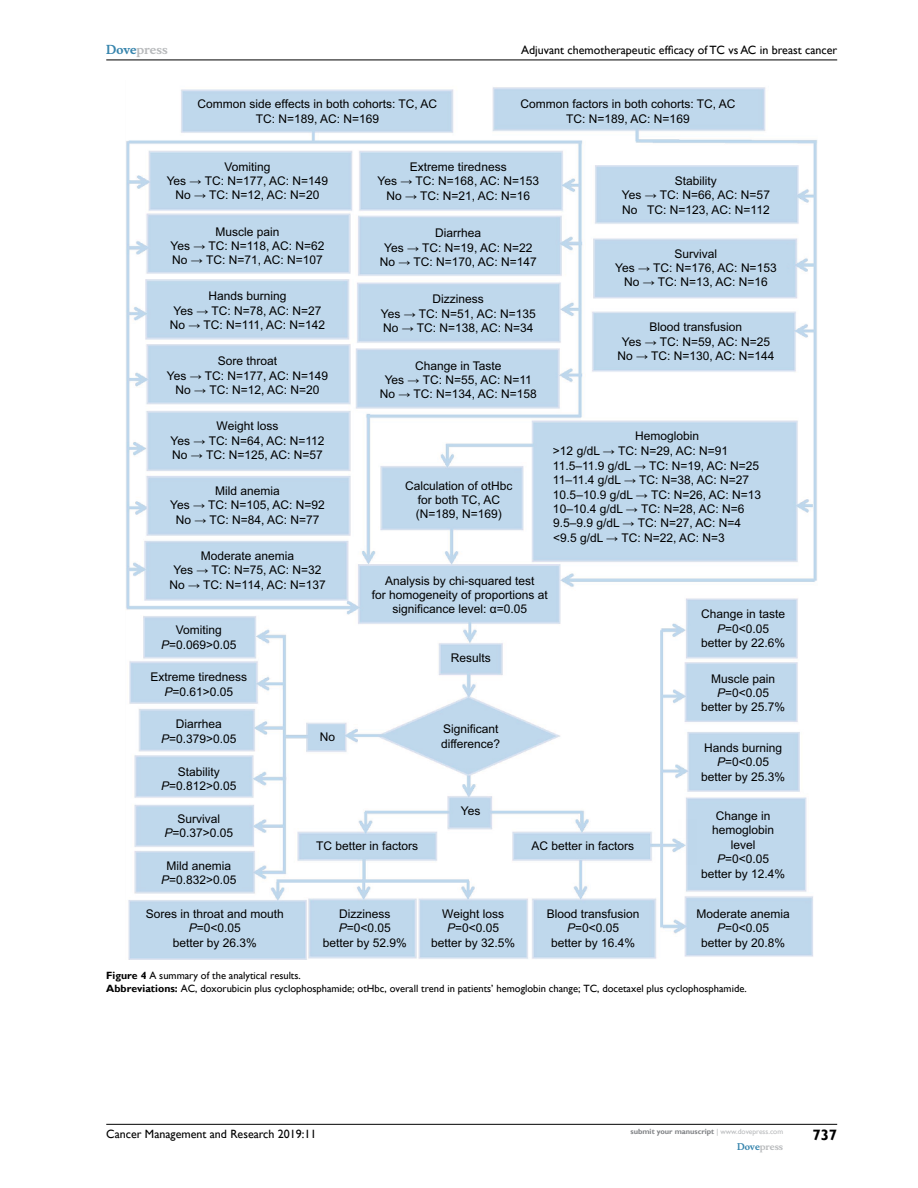
<style>
.page{position:relative;width:918px;height:1188px;background:#fff}
.page>*{position:absolute;margin:0;border:0;box-sizing:border-box;transform-origin:0 0}
.t1{font:700 15px "Gill Sans";color:#000}
.t2{font:12px/14.4px "Arial";color:#000;text-align:center}
.t3{font:12px "Gill Sans";color:#000}
.t4{font:700 12px "Musee";color:#b8babc}
.t5{font:10.5px/13.5px "Gill Sans";color:#000}
.t6{font:700 9px "Musee";color:#b8babc}
.t7{font:700 7.5px "Gill Sans";color:#808285}
.s1{color:#3785ad}
.s2{font-style:italic}
.s3{font-weight:700}
.s4{font-weight:400;color:#b8babc}
</style>
<div class="page">
<hr style="left:106px;top:1124px;width:731px;height:1px;background:#000">
<hr style="left:106px;top:60px;width:731px;height:1px;background:#000">
<img style="left:126px;top:87px;width:692px;height:872px">
<p class="t4" style="left:106px;top:43px;width:63px"><span class="s1">Dove</span>press</p>
<p class="t3" style="left:521px;top:43px;width:318px">Adjuvant chemotherapeutic efficacy of TC vs AC in breast cancer</p>
<p class="t2" style="left:198px;top:97px;width:241px">Common side effects in both cohorts: TC, AC<br>TC: N=189, AC: N=169</p>
<p class="t2" style="left:520px;top:97px;width:217px">Common factors in both cohorts: TC, AC<br>TC: N=189, AC: N=169</p>
<p class="t2" style="left:167px;top:159px;width:163px">Vomiting<br>Yes → TC: N=177, AC: N=149<br>No → TC: N=12, AC: N=20</p>
<p class="t2" style="left:378px;top:160px;width:163px">Extreme tiredness<br>Yes → TC: N=168, AC: N=153<br>No → TC: N=21, AC: N=16</p>
<p class="t2" style="left:380px;top:226px;width:159px">Diarrhea<br>Yes → TC: N=19, AC: N=22<br>No → TC: N=170, AC: N=147</p>
<p class="t2" style="left:381px;top:292px;width:156px">Dizziness<br>Yes → TC: N=51, AC: N=135<br>No → TC: N=138, AC: N=34</p>
<p class="t2" style="left:380px;top:358px;width:159px">Change in Taste<br>Yes → TC: N=55, AC: N=11<br>No → TC: N=134, AC: N=158</p>
<p class="t2" style="left:622px;top:173px;width:150px">Stability<br>Yes → TC: N=66, AC: N=57<br>No TC: N=123, AC: N=112</p>
<p class="t2" style="left:615px;top:246px;width:163px">Survival<br>Yes → TC: N=176, AC: N=153<br>No → TC: N=13, AC: N=16</p>
<p class="t2" style="left:617px;top:320px;width:159px">Blood transfusion<br>Yes → TC: N=59, AC: N=25<br>No → TC: N=130, AC: N=144</p>
<p class="t2" style="left:171px;top:224px;width:155px">Muscle pain<br>Yes → TC: N=118, AC: N=62<br>No → TC: N=71, AC: N=107</p>
<p class="t2" style="left:170px;top:289px;width:157px">Hands burning<br>Yes → TC: N=78, AC: N=27<br>No → TC: N=111, AC: N=142</p>
<p class="t2" style="left:167px;top:354px;width:163px">Sore throat<br>Yes → TC: N=177, AC: N=149<br>No → TC: N=12, AC: N=20</p>
<p class="t2" style="left:171px;top:419px;width:155px">Weight loss<br>Yes → TC: N=64, AC: N=112<br>No → TC: N=125, AC: N=57</p>
<p class="t2" style="left:170px;top:484px;width:156px">Mild anemia<br>Yes → TC: N=105, AC: N=92<br>No → TC: N=84, AC: N=77</p>
<p class="t2" style="left:169px;top:548px;width:158px">Moderate anemia<br>Yes → TC: N=75, AC: N=32<br>No → TC: N=114, AC: N=137</p>
<p class="t2" style="left:635px;top:429px;width:66px">Hemoglobin</p>
<p class="t2" style="left:553px;top:444px;width:210px;text-align:left">&gt;12 g/dL → TC: N=29, AC: N=91<br>11.5–11.9 g/dL → TC: N=19, AC: N=25<br>11–11.4 g/dL → TC: N=38, AC: N=27<br>10.5–10.9 g/dL → TC: N=26, AC: N=13<br>10–10.4 g/dL → TC: N=28, AC: N=6<br>9.5–9.9 g/dL → TC: N=27, AC: N=4 &lt;9.5 g/dL → TC: N=22, AC: N=3</p>
<p class="t2" style="left:405px;top:478px;width:109px">Calculation of otHbc for both TC, AC (N=189, N=169)</p>
<p class="t2" style="left:372px;top:573px;width:178px">Analysis by chi-squared test<br>for homogeneity of proportions at significance level: α=0.05</p>
<p class="t2" style="left:451px;top:651px;width:42px">Results</p>
<p class="t2" style="left:701px;top:607px;width:86px">Change in taste<br><span class="s2">P</span>=0&lt;0.05 better by 22.6%</p>
<p class="t2" style="left:701px;top:671px;width:86px">Muscle pain<br><span class="s2">P</span>=0&lt;0.05 better by 25.7%</p>
<p class="t2" style="left:701px;top:740px;width:86px">Hands burning<br><span class="s2">P</span>=0&lt;0.05 better by 25.3%</p>
<p class="t2" style="left:701px;top:808px;width:86px">Change in hemoglobin level<br><span class="s2">P</span>=0&lt;0.05 better by 12.4%</p>
<p class="t2" style="left:696px;top:906px;width:95px">Moderate anemia<br><span class="s2">P</span>=0&lt;0.05<br>better by 20.8%</p>
<p class="t2" style="left:161px;top:623px;width:77px">Vomiting<br><span class="s2">P</span>=0.069&gt;0.05</p>
<p class="t2" style="left:151px;top:670px;width:98px">Extreme tiredness<br><span class="s2">P</span>=0.61&gt;0.05</p>
<p class="t2" style="left:161px;top:717px;width:77px">Diarrhea<br><span class="s2">P</span>=0.379&gt;0.05</p>
<p class="t2" style="left:161px;top:764px;width:77px">Stability<br><span class="s2">P</span>=0.812&gt;0.05</p>
<p class="t2" style="left:165px;top:811px;width:70px">Survival<br><span class="s2">P</span>=0.37&gt;0.05</p>
<p class="t2" style="left:161px;top:858px;width:77px">Mild anemia<br><span class="s2">P</span>=0.832&gt;0.05</p>
<p class="t2" style="left:441px;top:722px;width:61px;text-align:left">Significant difference?</p>
<p class="t2" style="left:320px;top:729px;width:17px">No</p>
<p class="t2" style="left:461px;top:803px;width:21px">Yes</p>
<p class="t2" style="left:316px;top:838px;width:104px">TC better in factors</p>
<p class="t2" style="left:531px;top:838px;width:104px">AC better in factors</p>
<p class="t2" style="left:146px;top:906px;width:140px">Sores in throat and mouth<br><span class="s2">P</span>=0&lt;0.05<br>better by 26.3%</p>
<p class="t2" style="left:323px;top:906px;width:86px">Dizziness<br><span class="s2">P</span>=0&lt;0.05 better by 52.9%</p>
<p class="t2" style="left:431px;top:906px;width:86px">Weight loss<br><span class="s2">P</span>=0&lt;0.05 better by 32.5%</p>
<p class="t2" style="left:547px;top:906px;width:94px">Blood transfusion<br><span class="s2">P</span>=0&lt;0.05<br>better by 16.4%</p>
<p class="t5" style="left:106px;top:968px;width:642px"><span class="s3">Figure 4</span> A summary of the analytical results.<br><span class="s3">Abbreviations:</span> AC, doxorubicin plus cyclophosphamide; otHbc, overall trend in patients’ hemoglobin change; TC, docetaxel plus cyclophosphamide.</p>
<p class="t3" style="left:106px;top:1127px;width:212px">Cancer Management and Research 2019:11</p>
<p class="t7" style="left:631px;top:1127px;width:154px">submit your manuscript <span class="s4">| www.dovepress.com</span></p>
<p class="t6" style="left:737px;top:1141px;width:48px"><span class="s1">Dove</span>press</p>
<p class="t1" style="left:812px;top:1126px;width:26px">737</p>
</div>
